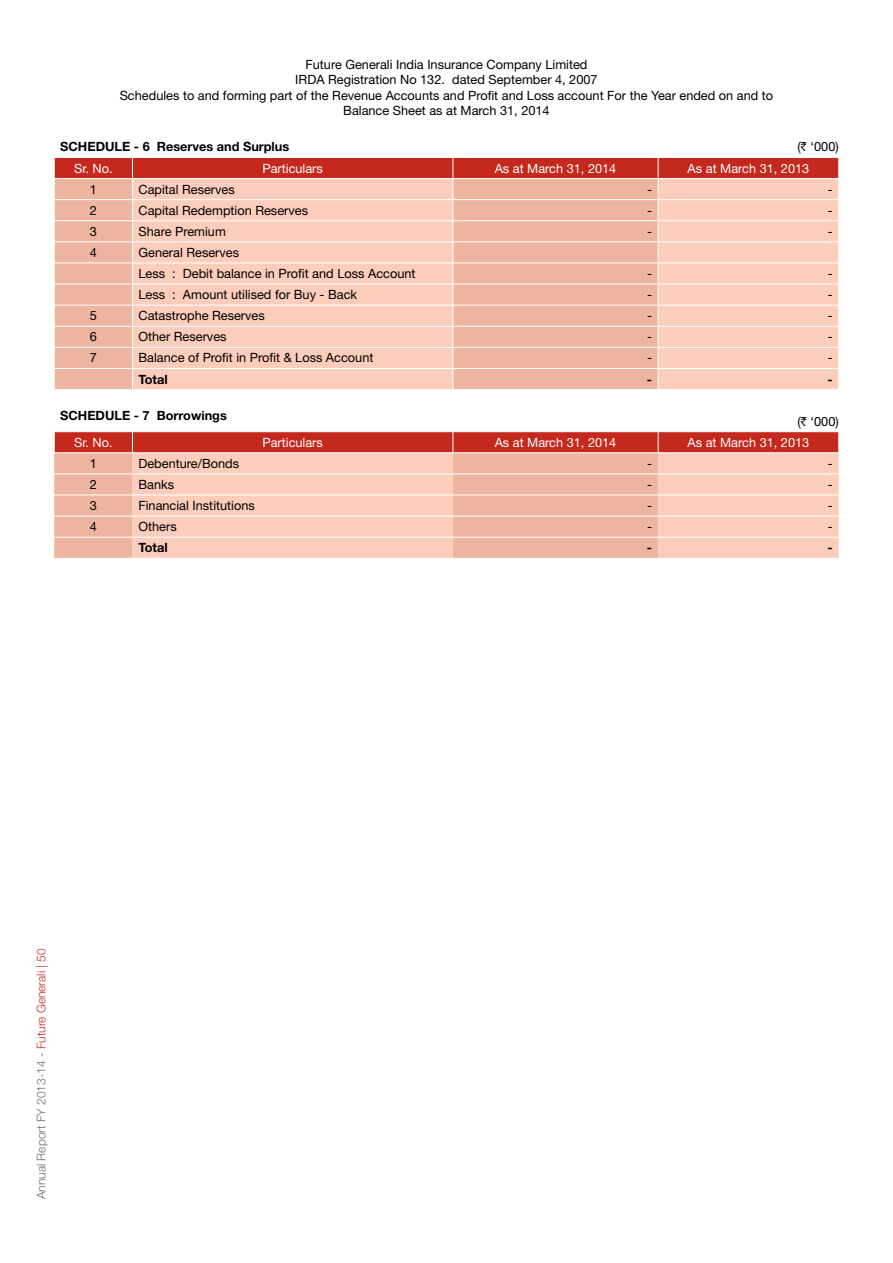
<style>
.page{position:relative;width:893px;height:1263px;background:#fff}
.page>*{position:absolute;margin:0;border:0;box-sizing:border-box;transform-origin:0 0}
.t1{font:12.75px/15.3px "Helvetica Neue LT Std";color:#000;text-align:center}
.t2{font:12.75px "Helvetica Neue LT Std";color:#fff}
.t3{font:700 12.75px "Helvetica Neue LT Std";color:#000}
.t4{font:300 12px "Helvetica Neue LT Std";color:#6d6e71}
.s1{font-family:"Rupee"}
.s2{color:#c42d28}
</style>
<div class="page">
<div style="left:55px;top:158px;width:783px;height:20px;background:#c5281c"></div>
<svg style="left:54px;top:179px;width:78px;height:379px;background:#edb6a4"></svg>
<svg style="left:132px;top:179px;width:707px;height:379px;background:#f5c4b4"></svg>
<hr style="left:54px;top:452px;width:78px;height:1px;background:#fff">
<hr style="left:132px;top:452px;width:321px;height:1px;background:#fff">
<hr style="left:453px;top:452px;width:205px;height:1px;background:#fff">
<hr style="left:658px;top:452px;width:181px;height:1px;background:#fff">
<hr style="left:54px;top:474px;width:78px;height:1px;background:#fff">
<hr style="left:132px;top:474px;width:321px;height:1px;background:#fff">
<hr style="left:453px;top:474px;width:205px;height:1px;background:#fff">
<hr style="left:658px;top:474px;width:181px;height:1px;background:#fff">
<hr style="left:54px;top:495px;width:78px;height:1px;background:#fff">
<hr style="left:132px;top:495px;width:321px;height:1px;background:#fff">
<hr style="left:453px;top:495px;width:205px;height:1px;background:#fff">
<hr style="left:658px;top:495px;width:181px;height:1px;background:#fff">
<hr style="left:54px;top:516px;width:78px;height:1px;background:#fff">
<hr style="left:132px;top:516px;width:321px;height:1px;background:#fff">
<hr style="left:453px;top:516px;width:205px;height:1px;background:#fff">
<hr style="left:658px;top:516px;width:181px;height:1px;background:#fff">
<hr style="left:54px;top:537px;width:78px;height:1px;background:#fff">
<hr style="left:132px;top:537px;width:321px;height:1px;background:#fff">
<hr style="left:453px;top:537px;width:205px;height:1px;background:#fff">
<hr style="left:658px;top:537px;width:181px;height:1px;background:#fff">
<hr style="left:54px;top:431px;width:78px;height:1px;background:#fff">
<svg style="left:54px;top:432px;width:1px;height:21px"></svg>
<hr style="left:132px;top:431px;width:321px;height:1px;background:#fff">
<svg style="left:132px;top:432px;width:1px;height:21px"></svg>
<hr style="left:453px;top:431px;width:205px;height:1px;background:#fff">
<svg style="left:453px;top:432px;width:1px;height:21px"></svg>
<hr style="left:658px;top:431px;width:181px;height:1px;background:#fff">
<svg style="left:658px;top:432px;width:1px;height:21px"></svg>
<svg style="left:838px;top:432px;width:1px;height:21px"></svg>
<hr style="left:54px;top:199px;width:78px;height:1px;background:#fff">
<hr style="left:132px;top:199px;width:321px;height:1px;background:#fff">
<hr style="left:453px;top:199px;width:205px;height:1px;background:#fff">
<hr style="left:658px;top:199px;width:181px;height:1px;background:#fff">
<hr style="left:54px;top:220px;width:78px;height:1px;background:#fff">
<hr style="left:132px;top:220px;width:321px;height:1px;background:#fff">
<hr style="left:453px;top:220px;width:205px;height:1px;background:#fff">
<hr style="left:658px;top:220px;width:181px;height:1px;background:#fff">
<hr style="left:54px;top:242px;width:78px;height:1px;background:#fff">
<hr style="left:132px;top:242px;width:321px;height:1px;background:#fff">
<hr style="left:453px;top:242px;width:205px;height:1px;background:#fff">
<hr style="left:658px;top:242px;width:181px;height:1px;background:#fff">
<hr style="left:54px;top:263px;width:78px;height:1px;background:#fff">
<hr style="left:132px;top:263px;width:321px;height:1px;background:#fff">
<hr style="left:453px;top:263px;width:205px;height:1px;background:#fff">
<hr style="left:658px;top:263px;width:181px;height:1px;background:#fff">
<hr style="left:54px;top:284px;width:78px;height:1px;background:#fff">
<hr style="left:132px;top:284px;width:321px;height:1px;background:#fff">
<hr style="left:453px;top:284px;width:205px;height:1px;background:#fff">
<hr style="left:658px;top:284px;width:181px;height:1px;background:#fff">
<hr style="left:54px;top:305px;width:78px;height:1px;background:#fff">
<hr style="left:132px;top:305px;width:321px;height:1px;background:#fff">
<hr style="left:453px;top:305px;width:205px;height:1px;background:#fff">
<hr style="left:658px;top:305px;width:181px;height:1px;background:#fff">
<hr style="left:54px;top:326px;width:78px;height:1px;background:#fff">
<hr style="left:132px;top:326px;width:321px;height:1px;background:#fff">
<hr style="left:453px;top:326px;width:205px;height:1px;background:#fff">
<hr style="left:658px;top:326px;width:181px;height:1px;background:#fff">
<hr style="left:54px;top:347px;width:78px;height:1px;background:#fff">
<hr style="left:132px;top:347px;width:321px;height:1px;background:#fff">
<hr style="left:453px;top:347px;width:205px;height:1px;background:#fff">
<hr style="left:658px;top:347px;width:181px;height:1px;background:#fff">
<hr style="left:54px;top:368px;width:78px;height:1px;background:#fff">
<svg style="left:54px;top:158px;width:1px;height:231px"></svg>
<hr style="left:132px;top:368px;width:321px;height:1px;background:#fff">
<svg style="left:132px;top:158px;width:1px;height:231px"></svg>
<hr style="left:453px;top:368px;width:205px;height:1px;background:#fff">
<svg style="left:453px;top:158px;width:1px;height:231px"></svg>
<hr style="left:658px;top:368px;width:181px;height:1px;background:#fff">
<svg style="left:658px;top:158px;width:1px;height:231px"></svg>
<svg style="left:838px;top:158px;width:1px;height:231px"></svg>
<hr style="left:54px;top:389px;width:78px;height:1px;background:#fff">
<hr style="left:132px;top:389px;width:321px;height:1px;background:#fff">
<hr style="left:453px;top:389px;width:205px;height:1px;background:#fff">
<hr style="left:658px;top:389px;width:181px;height:1px;background:#fff">
<p class="t1" style="left:120px;top:57px;width:655px">Future Generali India Insurance Company Limited<br>IRDA Registration No 132. dated September 4, 2007<br>Schedules to and forming part of the Revenue Accounts and Profit and Loss account For the Year ended on and to Balance Sheet as at March 31, 2014</p>
<p class="t3" style="left:60px;top:139px;width:231px">SCHEDULE - 6 Reserves and Surplus</p>
<p class="t1" style="left:797px;top:139px;width:43px">(<span class="s1">$</span> ‘000)</p>
<p class="t2" style="left:74px;top:160px;width:40px">Sr. No.</p>
<p class="t2" style="left:262px;top:160px;width:62px">Particulars</p>
<p class="t2" style="left:495px;top:160px;width:123px">As at March 31, 2014</p>
<p class="t2" style="left:688px;top:160px;width:123px">As at March 31, 2013</p>
<p class="t1" style="left:90px;top:181px;width:9px">1</p>
<p class="t1" style="left:138px;top:181px;width:98px">Capital Reserves</p>
<p class="t1" style="left:647px;top:181px;width:6px">-</p>
<p class="t1" style="left:828px;top:181px;width:6px">-</p>
<p class="t1" style="left:90px;top:202px;width:9px">2</p>
<p class="t1" style="left:138px;top:202px;width:171px">Capital Redemption Reserves</p>
<p class="t1" style="left:647px;top:202px;width:6px">-</p>
<p class="t1" style="left:828px;top:202px;width:6px">-</p>
<p class="t1" style="left:90px;top:223px;width:9px">3</p>
<p class="t1" style="left:138px;top:223px;width:89px">Share Premium</p>
<p class="t1" style="left:647px;top:223px;width:6px">-</p>
<p class="t1" style="left:828px;top:223px;width:6px">-</p>
<p class="t1" style="left:90px;top:245px;width:9px">4</p>
<p class="t1" style="left:138px;top:242px;width:279px;line-height:21.1px;text-align:left">General Reserves<br>Less : Debit balance in Profit and Loss Account</p>
<p class="t1" style="left:647px;top:266px;width:6px">-</p>
<p class="t1" style="left:828px;top:266px;width:6px">-</p>
<p class="t1" style="left:138px;top:287px;width:220px">Less : Amount utilised for Buy - Back</p>
<p class="t1" style="left:647px;top:287px;width:6px">-</p>
<p class="t1" style="left:828px;top:287px;width:6px">-</p>
<p class="t1" style="left:90px;top:308px;width:9px">5</p>
<p class="t1" style="left:138px;top:308px;width:128px">Catastrophe Reserves</p>
<p class="t1" style="left:647px;top:308px;width:6px">-</p>
<p class="t1" style="left:828px;top:308px;width:6px">-</p>
<p class="t1" style="left:90px;top:329px;width:9px">6</p>
<p class="t1" style="left:138px;top:329px;width:90px">Other Reserves</p>
<p class="t1" style="left:647px;top:329px;width:6px">-</p>
<p class="t1" style="left:828px;top:329px;width:6px">-</p>
<p class="t1" style="left:90px;top:350px;width:9px">7</p>
<p class="t1" style="left:138px;top:350px;width:236px">Balance of Profit in Profit &amp; Loss Account</p>
<p class="t1" style="left:647px;top:350px;width:6px">-</p>
<p class="t1" style="left:828px;top:350px;width:6px">-</p>
<p class="t3" style="left:138px;top:371px;width:31px">Total</p>
<p class="t3" style="left:647px;top:371px;width:7px">-</p>
<p class="t3" style="left:827px;top:371px;width:7px">-</p>
<p class="t3" style="left:60px;top:407px;width:168px">SCHEDULE - 7 Borrowings</p>
<p class="t1" style="left:797px;top:413px;width:43px">(<span class="s1">$</span> ‘000)</p>
<p class="t2" style="left:74px;top:435px;width:40px">Sr. No.</p>
<p class="t2" style="left:262px;top:435px;width:62px">Particulars</p>
<p class="t2" style="left:495px;top:435px;width:123px">As at March 31, 2014</p>
<p class="t2" style="left:688px;top:435px;width:123px">As at March 31, 2013</p>
<p class="t1" style="left:90px;top:455px;width:9px">1</p>
<p class="t1" style="left:138px;top:455px;width:102px">Debenture/Bonds</p>
<p class="t1" style="left:647px;top:455px;width:6px">-</p>
<p class="t1" style="left:828px;top:455px;width:6px">-</p>
<p class="t1" style="left:90px;top:477px;width:9px">2</p>
<p class="t1" style="left:138px;top:477px;width:37px">Banks</p>
<p class="t1" style="left:647px;top:477px;width:6px">-</p>
<p class="t1" style="left:828px;top:477px;width:6px">-</p>
<p class="t1" style="left:90px;top:498px;width:9px">3</p>
<p class="t1" style="left:138px;top:498px;width:118px">Financial Institutions</p>
<p class="t1" style="left:647px;top:498px;width:6px">-</p>
<p class="t1" style="left:828px;top:498px;width:6px">-</p>
<p class="t1" style="left:90px;top:519px;width:9px">4</p>
<p class="t1" style="left:138px;top:519px;width:40px">Others</p>
<p class="t1" style="left:647px;top:519px;width:6px">-</p>
<p class="t1" style="left:828px;top:519px;width:6px">-</p>
<p class="t3" style="left:138px;top:540px;width:31px">Total</p>
<p class="t3" style="left:647px;top:540px;width:7px">-</p>
<p class="t3" style="left:827px;top:540px;width:7px">-</p>
<p class="t4" style="left:34px;top:1199px;width:252px;rotate:-90deg">Annual Report FY 2013-14 <span class="s2">- Future Generali | 50</span></p>
</div>
